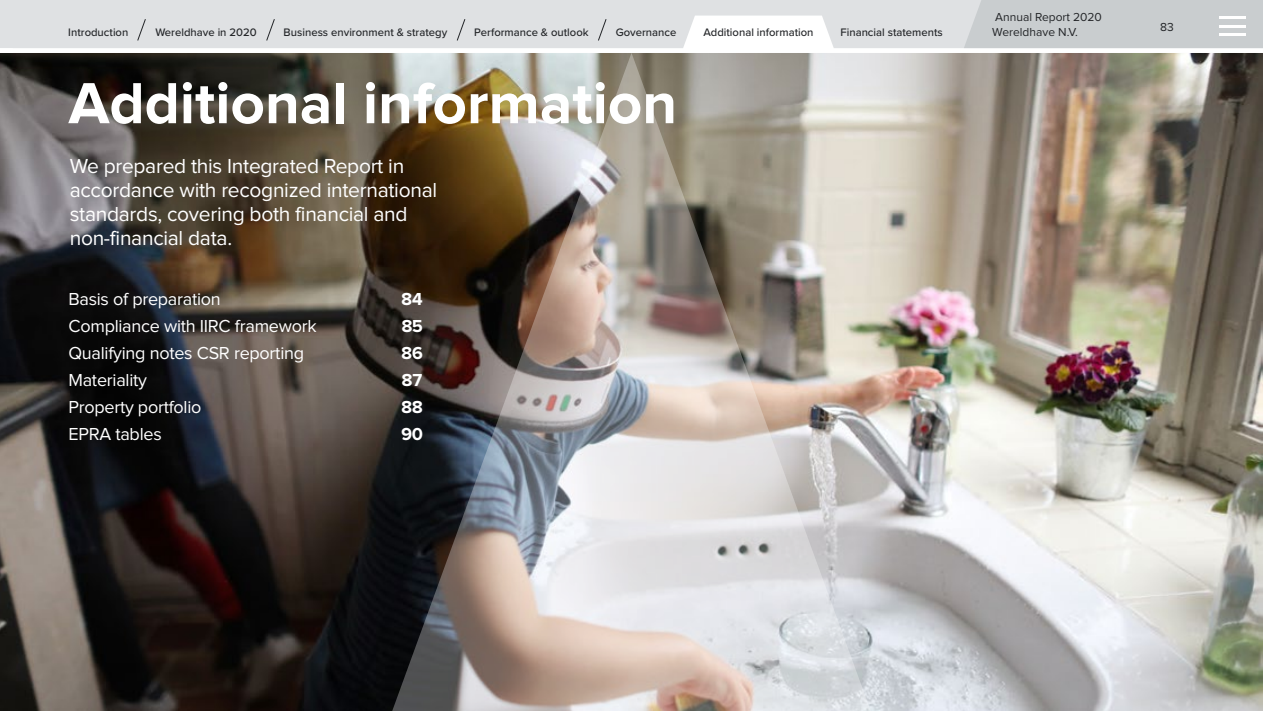
<style>
.page{position:relative;width:1263px;height:711px;background:#fff}
.page>*{position:absolute;margin:0;border:0;box-sizing:border-box;transform-origin:0 0}
.t1{font:700 60px "Proxima Nova";color:#fff}
.t2{font:21px/24px "Proxima Nova";letter-spacing:-.015em;color:#fff}
.t3{font:18px "Proxima Nova";letter-spacing:-.015em;color:#fff}
.t4{font:700 18px "Proxima Nova";letter-spacing:-.03em;color:#fff}
.t5{font:12px/15px "Proxima Nova";color:#232528}
.t6{font:500 11.25px "Proxima Nova";color:#232528}
</style>
<div class="page">
<img style="left:0;top:53px;width:1263px;height:657px">
<img style="left:388px;top:53px;width:487px;height:657px">
<div style="left:0;top:0;width:1263px;height:48px;background:#dfe1e3"></div>
<div style="left:964px;top:0;width:299px;height:48px;background:#c9cdcf"></div>
<hr style="left:1219px;top:17px;width:26px;height:2px;background:#fff">
<hr style="left:1219px;top:33px;width:26px;height:3px;background:#fff">
<hr style="left:1219px;top:25px;width:26px;height:3px;background:#fff">
<svg style="left:137px;top:19px;width:9px;height:22px"></svg>
<svg style="left:266px;top:19px;width:9px;height:22px"></svg>
<svg style="left:457px;top:19px;width:8px;height:22px"></svg>
<svg style="left:598px;top:19px;width:9px;height:22px"></svg>
<svg style="left:683px;top:16px;width:151px;height:32px;background:#fcfcfc"></svg>
<p class="t6" style="left:68px;top:24px;width:62px">Introduction</p>
<p class="t6" style="left:155px;top:24px;width:103px">Wereldhave in 2020</p>
<p class="t6" style="left:284px;top:24px;width:165px">Business environment &amp; strategy</p>
<p class="t6" style="left:474px;top:24px;width:116px">Performance &amp; outlook</p>
<p class="t6" style="left:616px;top:24px;width:62px">Governance</p>
<p class="t6" style="left:703px;top:24px;width:112px">Additional information</p>
<p class="t6" style="left:840px;top:24px;width:104px">Financial statements</p>
<h1 class="t1" style="left:68px;top:76px;width:610px">Additional information</h1>
<h2 class="t2" style="left:70px;top:154px;width:369px">We prepared this Integrated Report in accordance with recognized international standards, covering both financial and non-financial data.</h2>
<h3 class="t3" style="left:68px;top:290px;width:154px">Basis of preparation</h3>
<h3 class="t4" style="left:401px;top:290px;width:24px">84</h3>
<h3 class="t3" style="left:68px;top:317px;width:250px">Compliance with IIRC framework</h3>
<h3 class="t4" style="left:401px;top:317px;width:23px">85</h3>
<h3 class="t3" style="left:68px;top:344px;width:237px">Qualifying notes CSR reporting</h3>
<h3 class="t4" style="left:401px;top:344px;width:23px">86</h3>
<h3 class="t3" style="left:68px;top:371px;width:80px">Materiality</h3>
<h3 class="t4" style="left:401px;top:371px;width:23px">87</h3>
<h3 class="t3" style="left:68px;top:398px;width:134px">Property portfolio</h3>
<h3 class="t4" style="left:401px;top:398px;width:23px">88</h3>
<h3 class="t3" style="left:68px;top:425px;width:95px">EPRA tables</h3>
<h3 class="t4" style="left:401px;top:425px;width:24px">90</h3>
<p class="t5" style="left:992px;top:10px;width:111px">Annual Report 2020<br>Wereldhave N.V.</p>
<p class="t5" style="left:1160px;top:20px;width:15px">83</p>
</div>
